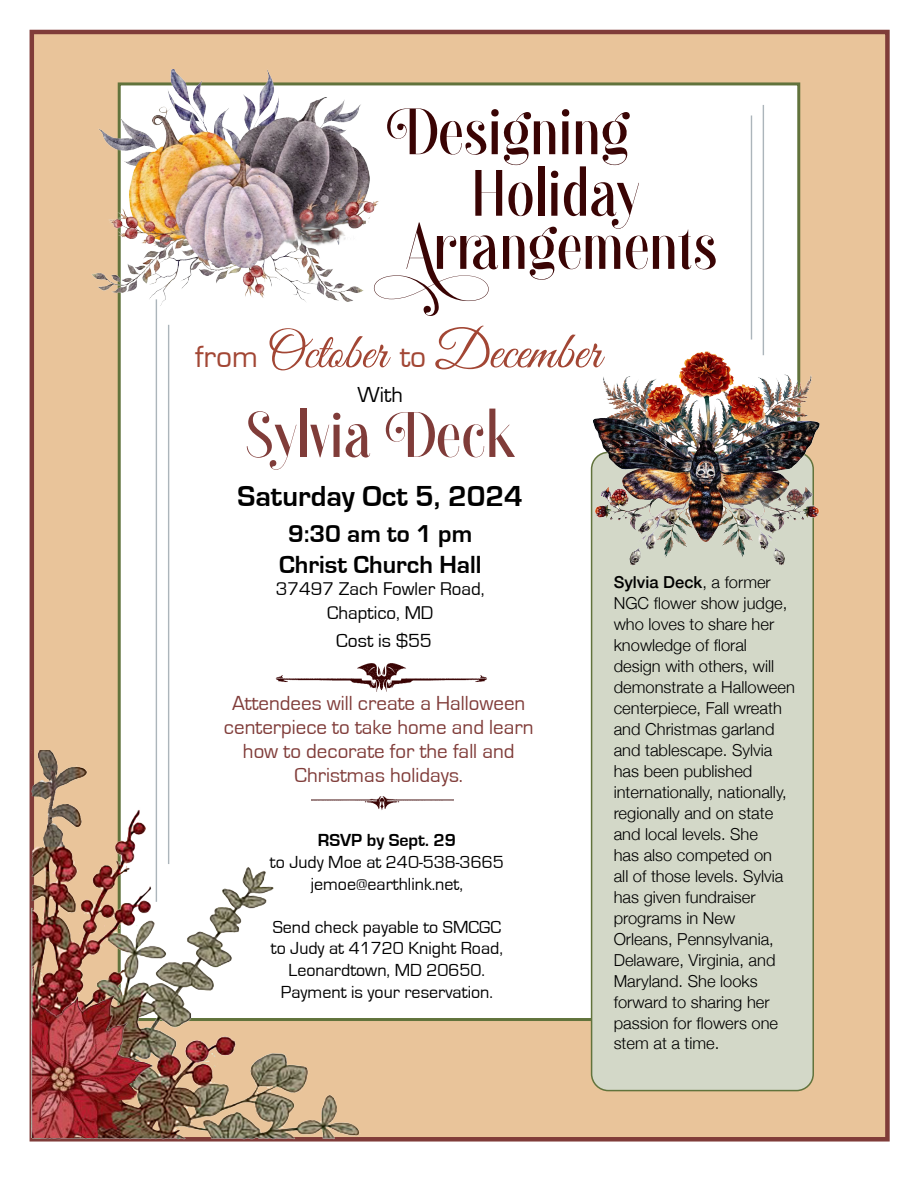
<style>
.page{position:relative;width:918px;height:1188px;background:#fff}
.page>*{position:absolute;margin:0;border:0;box-sizing:border-box;transform-origin:0 0}
.t1{font:65.7px/61.5px "Dropgray";color:#3a0404;text-align:right}
.t2{font:64.5px "Dropgray";color:#803c39}
.t3{font:53.1px "Great Vibes";color:#a24634}
.t4{font:700 29.85px "Eurostile";color:#000}
.t5{font:700 25.5px "Eurostile";color:#000}
.t6{font:700 25.2px "Eurostile";color:#000}
.t7{font:22.35px "Eurostile";color:#000}
.t8{font:21px/24px "Eurostile";color:#803c39;text-align:center}
.t9{font:19.5px "Eurostile";color:#000}
.t10{font:19.05px "Eurostile";color:#000}
.t11{font:18px/21.6px "Eurostile";color:#000;text-align:center}
.t12{font:700 18px "Eurostile";color:#000}
.t13{font:300 16.5px/21px "Helvetica Neue";color:#000}
.s1{font-family:"Eurostile";font-size:31.65px}
.s2{font-size:50.55px}
.s3{font-weight:500}
</style>
<div class="page">
<div style="left:30px;top:30px;width:860px;height:1112px;background:#e9c49a;border:4px solid #803c39"></div>
<div style="left:118px;top:82px;width:682px;height:939px;background:#fff;border:3px solid #61733c"></div>
<hr style="left:156px;top:299px;width:1px;height:603px;background:#acb5bb">
<hr style="left:168px;top:325px;width:1px;height:539px;background:#acb5bb">
<div style="left:592px;top:452px;width:221px;height:639px;background:#d3d8c8;border-radius:17px"></div>
<div style="left:591px;top:452px;width:223px;height:639px;border:2px solid #61733c;border-radius:17px"></div>
<hr style="left:763px;top:105px;width:1px;height:250px;background:#acb5bb">
<hr style="left:751px;top:116px;width:1px;height:224px;background:#acb5bb">
<img style="left:32px;top:751px;width:329px;height:391px">
<img style="left:594px;top:347px;width:226px;height:221px">
<img style="left:91px;top:70px;width:292px;height:255px">
<img style="left:30px;top:968px;width:194px;height:169px">
<img style="left:275px;top:663px;width:212px;height:29px">
<img style="left:311px;top:796px;width:143px;height:28px">
<p class="t1" style="left:406px;top:101px;width:236px">Designing<br>Holiday</p>
<p class="t1" style="left:406px;top:215px;width:313px">Arrangements</p>
<p class="t3" style="left:195px;top:322px;width:407px"><span class="s1">from</span> <span class="s2">October</span> <span class="s1">to</span> December</p>
<p class="t7" style="left:358px;top:382px;width:47px">With</p>
<p class="t2" style="left:245px;top:397px;width:272px">Sylvia Deck</p>
<p class="t4" style="left:238px;top:480px;width:287px">Saturday Oct 5, 2024</p>
<p class="t6" style="left:288px;top:520px;width:186px">9:30 am to 1 pm</p>
<p class="t5" style="left:279px;top:550px;width:204px">Christ Church Hall</p>
<p class="t10" style="left:276px;top:579px;width:210px">37497 Zach Fowler Road,</p>
<p class="t10" style="left:327px;top:602px;width:108px">Chaptico, MD</p>
<p class="t13" style="left:614px;top:571px;width:183px"><span class="s3">Sylvia Deck</span>, a former<br>NGC flower show judge, who loves to share her knowledge of floral design with others, will demonstrate a Halloween centerpiece, Fall wreath and Christmas garland and tablescape. Sylvia has been published internationally, nationally, regionally and on state and local levels. She<br>has also competed on<br>all of those levels. Sylvia has given fundraiser programs in New<br>Orleans, Pennsylvania,<br>Delaware, Virginia, and<br>Maryland. She looks forward to sharing her passion for flowers one stem at a time.</p>
<p class="t9" style="left:336px;top:630px;width:97px">Cost is $55</p>
<p class="t8" style="left:224px;top:692px;width:311px">Attendees will create a Halloween centerpiece to take home and learn how to decorate for the fall and<br>Christmas holidays.</p>
<p class="t12" style="left:318px;top:831px;width:140px">RSVP by Sept. 29</p>
<p class="t11" style="left:270px;top:852px;width:235px">to Judy Moe at 240-538-3665 jemoe@earthlink.net,</p>
<p class="t11" style="left:271px;top:916px;width:234px">Send check payable to SMCGC to Judy at 41720 Knight Road,<br>Leonardtown, MD 20650.</p>
<p class="t11" style="left:281px;top:981px;width:214px">Payment is your reservation.</p>
</div>
